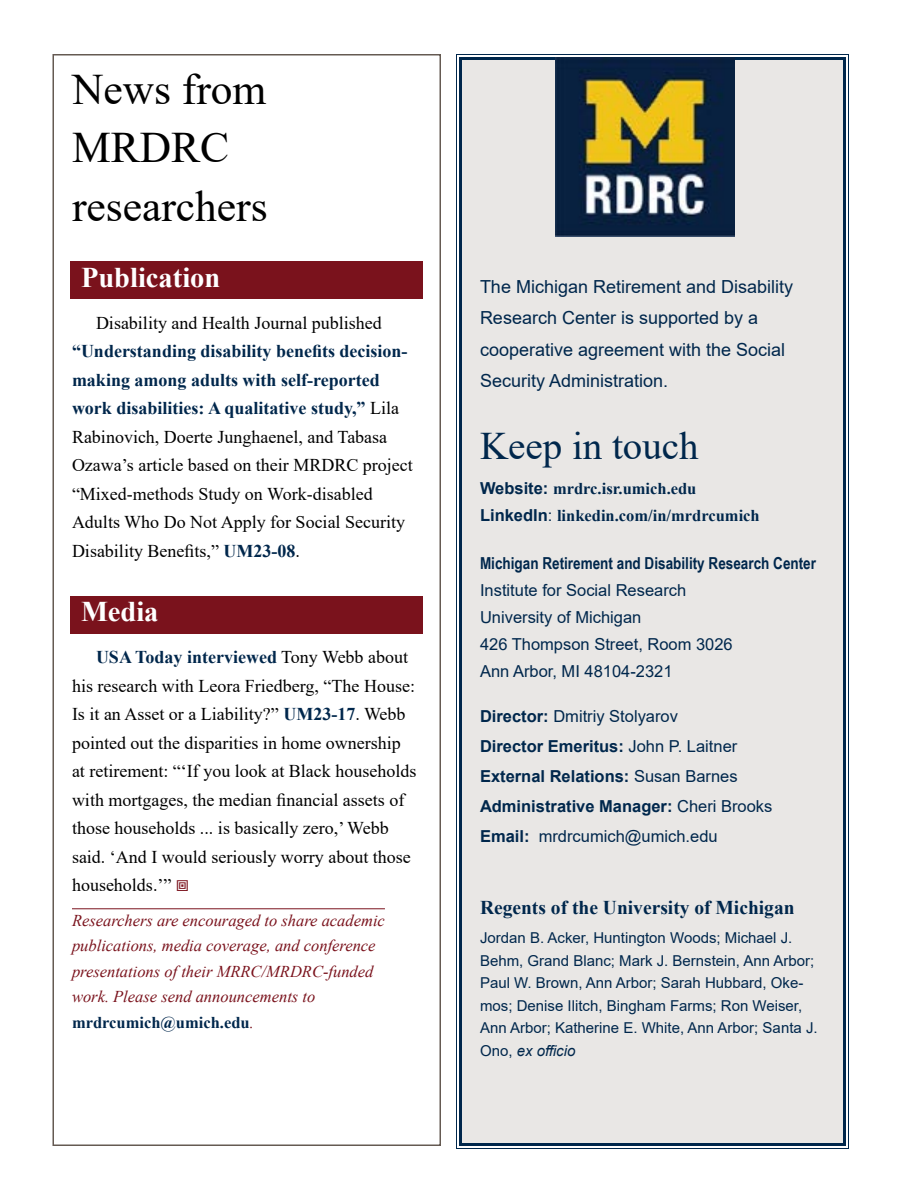
<style>
.page{position:relative;width:900px;height:1200px;background:#fff}
.page>*{position:absolute;margin:0;border:0;box-sizing:border-box;transform-origin:0 0}
.NewsH2{font:43.5px/58.5px "Times New Roman";color:#000}
.t1{font:39px "Times New Roman";color:#00274c}
.shadedNewsSubheadH3{font:700 28.5px "Times New Roman";color:#fff}
.t2{font:700 19.5px "Times New Roman";color:#00274c}
.NewsBodySerif{font:18px/28.5px "Times New Roman";color:#000}
.t3{font:18px/31.5px "Arial";color:#00274c}
.End_of_Artilcle_info{font:italic 16.5px/25.5px "Times New Roman";color:#7a121c}
.t4{font:700 16.5px/30px "Arial";color:#00274c}
.t5{font:16.5px/27px "Arial";color:#00274c}
.t6{font:700 16.5px/27px "Times New Roman";color:#00274c}
.t7{font:700 16.5px "Arial Narrow";color:#00274c}
.t8{font:15px/22.5px "Arial";color:#00274c}
.s1{font-weight:700;color:#00274c}
.s2{font-weight:700;font-style:normal;color:#00274c}
.s3{font-family:"Arial"}
.s4{font-family:"Arial";font-weight:400}
.s5{font-weight:400}
.s6{font-style:italic}
</style>
<div class="page">
<div style="left:456px;top:54px;width:393px;height:1095px;background:#e9e7e5"></div>
<div style="left:459px;top:57px;width:387px;height:1089px;border:3px solid #00274c"></div>
<img style="left:556px;top:58px;width:179px;height:179px">
<div style="left:70px;top:261px;width:353px;height:38px;background:#7a121c"></div>
<div style="left:70px;top:596px;width:353px;height:37px;background:#7a121c"></div>
<hr style="left:72px;top:908px;width:313px;height:1px;background:#7a121c">
<div style="left:52px;top:54px;width:389px;height:1092px;border:2px solid #655a52"></div>
<h2 class="NewsH2" style="left:72px;top:58px;width:197px">News from<br>MRDRC researchers</h2>
<h3 class="shadedNewsSubheadH3" style="left:81px;top:257px;width:141px">Publication</h3>
<p class="NewsBodySerif" style="left:72px;top:308px;width:342px;text-indent:24px">Disability and Health Journal published <span class="s1">“Understanding disability benefits decision&shy;making among adults with self-reported work disabilities: A qualitative study,”</span> Lila Rabinovich, Doerte Junghaenel, and Tabasa Ozawa’s article based on their MRDRC project “Mixed-methods Study on Work-disabled Adults Who Do Not Apply for Social Security Disability Benefits,” <span class="s1">UM23-08</span>.</p>
<h3 class="shadedNewsSubheadH3" style="left:81px;top:591px;width:79px">Media</h3>
<p class="NewsBodySerif" style="left:72px;top:642px;width:346px;text-indent:24px"><span class="s1">USA Today interviewed</span> Tony Webb about his research with Leora Friedberg, “The House:<br>Is it an Asset or a Liability?” <span class="s1">UM23-17</span>. Webb pointed out the disparities in home ownership at retirement: “‘If you look at Black households with mortgages, the median financial assets of those households ... is basically zero,’ Webb said. ‘And I would seriously worry about those households.’”</p>
<p class="End_of_Artilcle_info" style="left:72px;top:907px;width:314px">Researchers are encouraged to share academic publications, media coverage, and conference presentations of their MRRC/MRDRC-funded work. Please send announcements to <span class="s2">mrdrcumich@umich.edu</span>.</p>
<p class="t3" style="left:480px;top:270px;width:315px">The Michigan Retirement and Disability Research Center is supported by a cooperative agreement with the Social Security Administration.</p>
<h2 class="t1" style="left:480px;top:418px;width:220px">Keep in touch</h2>
<p class="t6" style="left:480px;top:474px;width:281px"><span class="s3">Website:</span> mrdrc.isr.umich.edu<br><span class="s3">LinkedIn</span><span class="s4">:</span> linkedin.com/in/mrdrcumich</p>
<p class="t7" style="left:480px;top:551px;width:338px">Michigan Retirement and Disability Research Center</p>
<p class="t5" style="left:480px;top:577px;width:254px">Institute for Social Research<br>University of Michigan<br>426 Thompson Street, Room 3026<br>Ann Arbor, MI 48104-2321</p>
<p class="t4" style="left:480px;top:702px;width:294px">Director: <span class="s5">Dmitriy Stolyarov<br></span>Director Emeritus: <span class="s5">John P. Laitner </span>External Relations: <span class="s5">Susan Barnes </span>Administrative Manager: <span class="s5">Cheri Brooks </span>Email: <span class="s5">mrdrcumich@umich.edu</span></p>
<p class="t2" style="left:480px;top:894px;width:316px">Regents of the University of Michigan</p>
<p class="t8" style="left:480px;top:927px;width:339px">Jordan B. Acker, Huntington Woods; Michael J.<br>Behm, Grand Blanc; Mark J. Bernstein, Ann Arbor; Paul W. Brown, Ann Arbor; Sarah Hubbard, Oke&shy;mos; Denise Ilitch, Bingham Farms; Ron Weiser, Ann Arbor; Katherine E. White, Ann Arbor; Santa J.<br>Ono, <span class="s6">ex officio</span></p>
</div>
